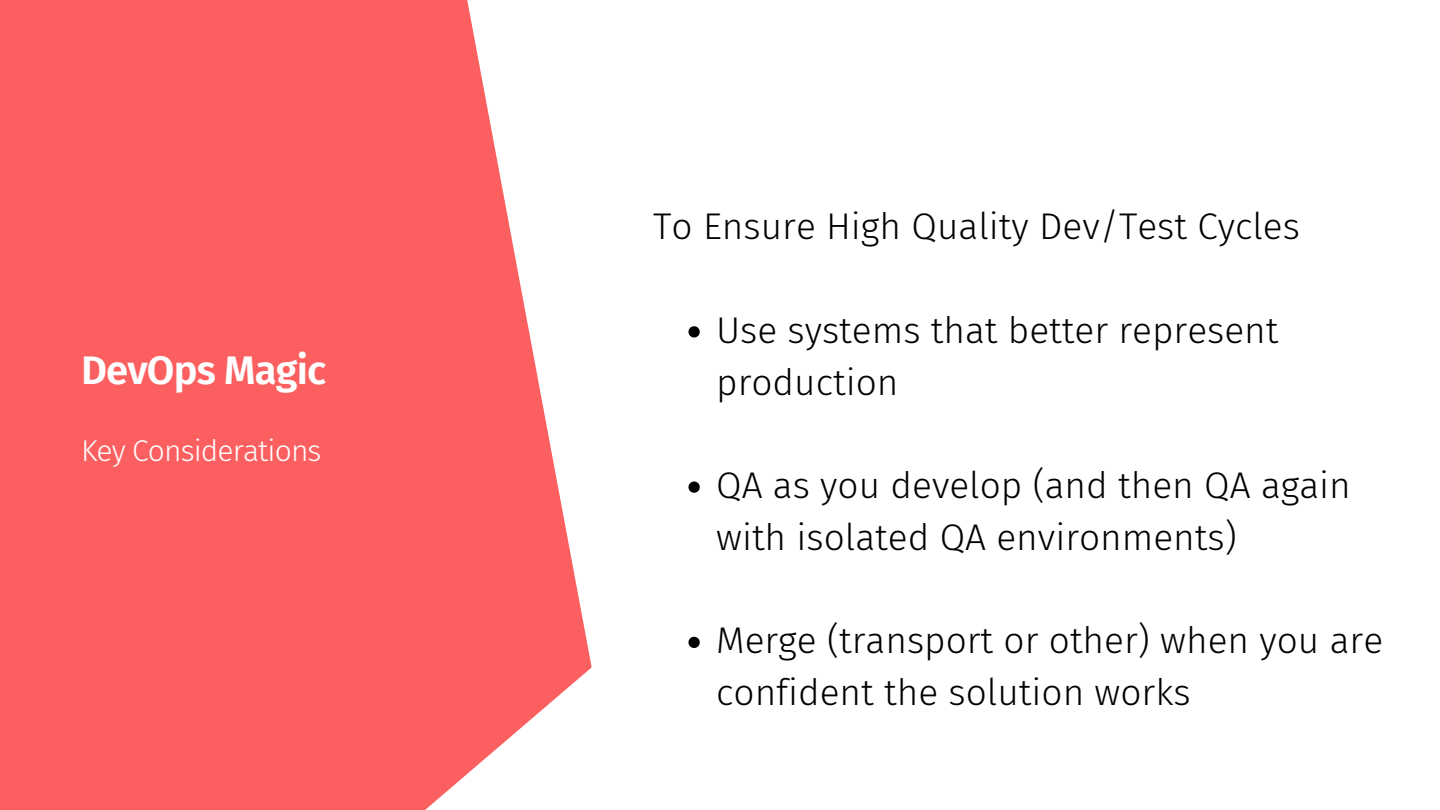
<style>
.page{position:relative;width:1440px;height:810px;background:#fff}
.page>*{position:absolute;margin:0;border:0;box-sizing:border-box;transform-origin:0 0}
.t1{font:600 40px "Fira Sans";letter-spacing:-.02em;color:#fff}
.t2{font:300 37px/51.8px "Fira Sans";color:#000}
.t3{font:300 30px "Fira Sans";letter-spacing:-.03em;color:#fff}
</style>
<div class="page">
<svg style="left:0;top:0;width:697px;height:810px;fill:#fc5f5f"></svg>
<svg style="left:688px;top:326px;width:12px;height:12px"></svg>
<svg style="left:688px;top:482px;width:12px;height:11px"></svg>
<svg style="left:688px;top:637px;width:12px;height:11px"></svg>
<p class="t1" style="left:81px;top:346px;width:247px">DevOps Magic</p>
<p class="t3" style="left:81px;top:433px;width:242px">Key Considerations</p>
<p class="t2" style="left:653px;top:201px;width:648px">To Ensure High Quality Dev/Test Cycles</p>
<p class="t2" style="left:716px;top:304px;width:564px">Use systems that better represent production</p>
<p class="t2" style="left:716px;top:460px;width:636px">QA as you develop (and then QA again with isolated QA environments)</p>
<p class="t2" style="left:716px;top:615px;width:669px">Merge (transport or other) when you are confident the solution works</p>
</div>
